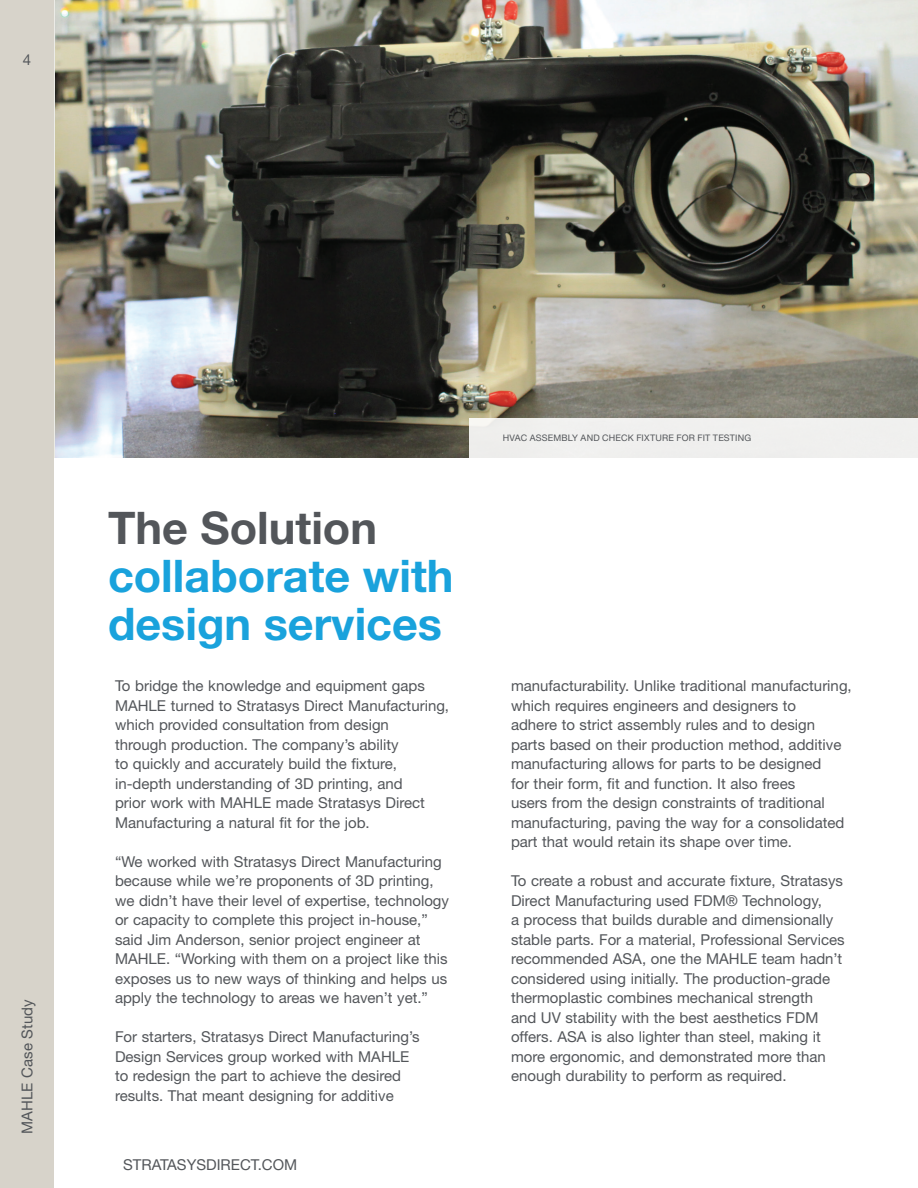
<style>
.page{position:relative;width:918px;height:1188px;background:#fff}
.page>*{position:absolute;margin:0;border:0;box-sizing:border-box;transform-origin:0 0}
.t1{font:700 45px/48px "Helvetica Neue LT Std";color:#19a2dc}
.t2{font:700 45px "Helvetica Neue LT Std";color:#53565a}
.t3{font:15px/19.5px "Helvetica Neue LT Std";color:#53565a}
.t4{font:9px "Helvetica Neue LT Std";letter-spacing:.02em;color:#53565a}
</style>
<div class="page">
<div style="left:0;top:0;width:54px;height:1188px;background:#d7d3ca"></div>
<img style="left:55px;top:0;width:863px;height:458px">
<div style="left:469px;top:418px;width:449px;height:40px;background:#f0f0ee"></div>
<p class="t3" style="left:23px;top:49px;width:10px">4</p>
<p class="t3" style="left:17px;top:1134px;width:136px;rotate:-90deg">MAHLE Case Study</p>
<h1 class="t2" style="left:108px;top:500px;width:271px">The Solution</h1>
<h1 class="t1" style="left:108px;top:551px;width:347px">collaborate with design services</h1>
<p class="t3" style="left:115px;top:676px;width:336px">To bridge the knowledge and equipment gaps MAHLE turned to Stratasys Direct Manufacturing, which provided consultation from design<br>through production. The company’s ability<br>to quickly and accurately build the fixture, in-depth understanding of 3D printing, and<br>prior work with MAHLE made Stratasys Direct Manufacturing a natural fit for the job.</p>
<p class="t3" style="left:115px;top:851px;width:336px">“We worked with Stratasys Direct Manufacturing because while we’re proponents of 3D printing, we didn’t have their level of expertise, technology or capacity to complete this project in-house,” said Jim Anderson, senior project engineer at MAHLE. “Working with them on a project like this exposes us to new ways of thinking and helps us apply the technology to areas we haven’t yet.”</p>
<p class="t3" style="left:115px;top:1027px;width:306px">For starters, Stratasys Direct Manufacturing’s Design Services group worked with MAHLE to redesign the part to achieve the desired results. That meant designing for additive</p>
<p class="t3" style="left:123px;top:1155px;width:176px">STRATASYSDIRECT.COM</p>
<p class="t4" style="left:503px;top:432px;width:250px">HVAC ASSEMBLY AND CHECK FIXTURE FOR FIT TESTING</p>
<p class="t3" style="left:511px;top:676px;width:342px">manufacturability. Unlike traditional manufacturing, which requires engineers and designers to<br>adhere to strict assembly rules and to design parts based on their production method, additive manufacturing allows for parts to be designed<br>for their form, fit and function. It also frees<br>users from the design constraints of traditional manufacturing, paving the way for a consolidated part that would retain its shape over time.</p>
<p class="t3" style="left:511px;top:871px;width:335px">To create a robust and accurate fixture, Stratasys Direct Manufacturing used FDM® Technology,<br>a process that builds durable and dimensionally stable parts. For a material, Professional Services recommended ASA, one the MAHLE team hadn’t considered using initially. The production-grade thermoplastic combines mechanical strength<br>and UV stability with the best aesthetics FDM offers. ASA is also lighter than steel, making it more ergonomic, and demonstrated more than enough durability to perform as required.</p>
</div>
